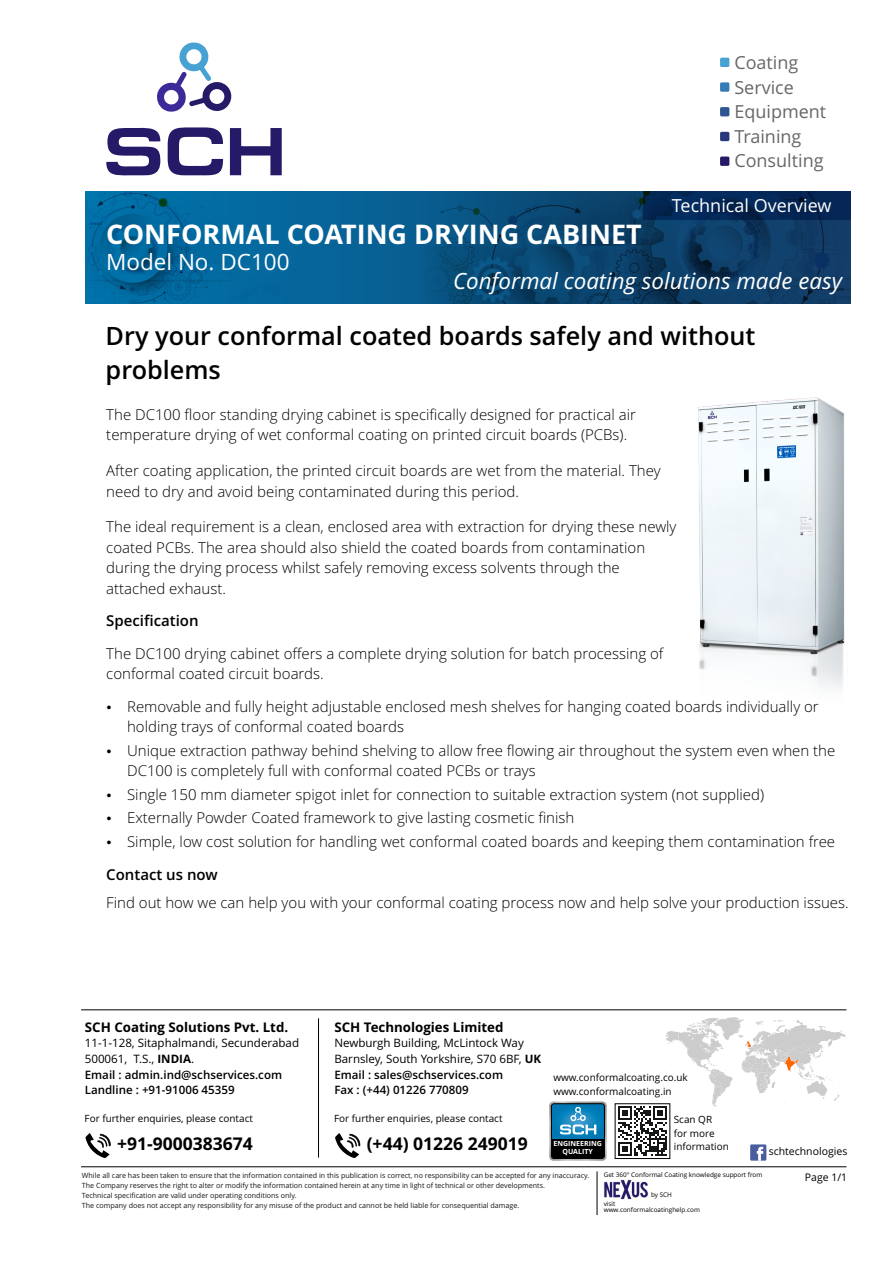
<style>
.page{position:relative;width:893px;height:1263px;background:#fff}
.page>*{position:absolute;margin:0;border:0;box-sizing:border-box;transform-origin:0 0}
.t1{font:700 27px "Open Sans";color:#fff}
.t2{font:600 25.2px/34.3px "Open Sans";color:#000}
.t3{font:22.5px "Open Sans";color:#fff}
.t4{font:italic 22.35px "Open Sans";color:#fff}
.t5{font:18px/24.5px "Open Sans";color:#676767}
.t6{font:18px "Open Sans";color:#fff}
.t7{font:700 17.55px "Open Sans";color:#000}
.t8{font:300 15px/20.4px "Open Sans";color:#000}
.t9{font:600 15px "Open Sans";color:#000}
.t10{font:700 13.35px "Open Sans";color:#000}
.t11{font:11.55px/15.8px "Open Sans";color:#000}
.t12{font:600 11.55px/15.8px "Open Sans";color:#000}
.t13{font:10.5px "Open Sans";color:#000}
.t14{font:9.9px/13.5px "Open Sans";color:#000}
.t15{font:7.2px/9.8px "Open Sans";color:#151616}
.t16{font:700 7.05px/7.6px "Open Sans";color:#fff;text-align:center}
.t17{font:6.45px/6.3px "Open Sans";color:#000}
.s1{font-weight:400}
.s2{font-weight:700}
.s3{font-weight:600}
</style>
<div class="page">
<div style="left:85px;top:191px;width:765px;height:113px;background:#066498"></div>
<img style="left:423px;top:191px;width:427px;height:113px">
<img style="left:85px;top:191px;width:159px;height:113px">
<div style="left:720px;top:58px;width:9px;height:9px;background:#47a2d3;border-radius:2px"></div>
<svg style="left:720px;top:82px;width:9px;height:10px"></svg>
<svg style="left:720px;top:107px;width:9px;height:9px"></svg>
<svg style="left:720px;top:132px;width:9px;height:9px"></svg>
<div style="left:720px;top:157px;width:9px;height:9px;background:#241a67;border-radius:2px"></div>
<svg style="left:643px;top:191px;width:207px;height:29px;background:#032654"></svg>
<hr style="left:81px;top:1166px;width:765px;height:1px;background:#000">
<svg style="left:604px;top:1179px;width:44px;height:21px"></svg>
<hr style="left:81px;top:1009px;width:765px;height:1px;background:#000">
<svg style="left:549px;top:1101px;width:58px;height:60px"></svg>
<div style="left:551px;top:1104px;width:53px;height:54px;background:#000;border-radius:3px"></div>
<div style="left:551px;top:1103px;width:54px;height:56px;border:1px solid #000;border-radius:3px"></div>
<svg style="left:551px;top:1104px;width:53px;height:34px;background:#2d8fbf"></svg>
<svg style="left:614px;top:1017px;width:232px;height:144px"></svg>
<hr style="left:597px;top:1171px;width:1px;height:44px;background:#000">
<svg style="left:85px;top:1133px;width:26px;height:25px"></svg>
<hr style="left:318px;top:1018px;width:1px;height:139px;background:#000">
<svg style="left:335px;top:1133px;width:25px;height:25px"></svg>
<svg style="left:230px;top:128px;width:52px;height:47px"></svg>
<svg style="left:106px;top:127px;width:54px;height:49px"></svg>
<svg style="left:157px;top:42px;width:75px;height:70px"></svg>
<svg style="left:168px;top:127px;width:55px;height:49px"></svg>
<img style="left:698px;top:397px;width:147px;height:292px">
<p class="t5" style="left:734px;top:52px;width:93px">Coating<br>Service<br>Equipment<br>Training<br>Consulting</p>
<p class="t6" style="left:672px;top:199px;width:161px">Technical Overview</p>
<h1 class="t1" style="left:106px;top:224px;width:537px">CONFORMAL COATING DRYING CABINET</h1>
<h3 class="t3" style="left:106px;top:253px;width:185px">Model No. DC100</h3>
<h3 class="t4" style="left:453px;top:272px;width:390px">Conformal coating solutions made easy</h3>
<h2 class="t2" style="left:106px;top:321px;width:651px">Dry your conformal coated boards safely and without problems</h2>
<p class="t8" style="left:106px;top:406px;width:531px">The DC100 floor standing drying cabinet is specifically designed for practical air temperature drying of wet conformal coating on printed circuit boards (PCBs).</p>
<p class="t8" style="left:106px;top:462px;width:556px">After coating application, the printed circuit boards are wet from the material. They need to dry and avoid being contaminated during this period.</p>
<p class="t8" style="left:106px;top:518px;width:572px">The ideal requirement is a clean, enclosed area with extraction for drying these newly coated PCBs. The area should also shield the coated boards from contamination during the drying process whilst safely removing excess solvents through the attached exhaust.</p>
<p class="t9" style="left:106px;top:615px;width:94px">Specification</p>
<p class="t8" style="left:106px;top:645px;width:559px">The DC100 drying cabinet offers a complete drying solution for batch processing of conformal coated circuit boards.</p>
<p class="t8" style="left:127px;top:698px;width:693px">Removable and fully height adjustable enclosed mesh shelves for hanging coated boards individually or holding trays of conformal coated boards</p>
<p class="t8" style="left:127px;top:742px;width:710px">Unique extraction pathway behind shelving to allow free flowing air throughout the system even when the<br>DC100 is completely full with conformal coated PCBs or trays</p>
<p class="t8" style="left:127px;top:784px;width:710px;line-height:23.5px">Single 150 mm diameter spigot inlet for connection to suitable extraction system (not supplied)<br>Externally Powder Coated framework to give lasting cosmetic finish<br>Simple, low cost solution for handling wet conformal coated boards and keeping them contamination free</p>
<p class="t9" style="left:106px;top:868px;width:113px">Contact us now</p>
<p class="t8" style="left:106px;top:894px;width:744px">Find out how we can help you with your conformal coating process now and help solve your production issues.</p>
<p class="t10" style="left:85px;top:1021px;width:205px">SCH Coating Solutions Pvt. Ltd.</p>
<p class="t12" style="left:85px;top:1036px;width:216px"><span class="s1">11-1-128, Sitaphalmandi, Secunderabad<br>500061, T.S.,</span> <span class="s2">INDIA</span><span class="s1">.<br></span>Email : admin.ind@schservices.com<br>Landline : +91-91006 45359</p>
<p class="t10" style="left:334px;top:1021px;width:171px">SCH Technologies Limited</p>
<p class="t11" style="left:334px;top:1036px;width:208px">Newburgh Building, McLintock Way<br>Barnsley, South Yorkshire, S70 6BF, <span class="s2">UK<br></span><span class="s3">Email : sales@schservices.com<br>Fax : (+44) 01226 770809</span></p>
<p class="t14" style="left:553px;top:1072px;width:136px">www.conformalcoating.co.uk www.conformalcoating.in</p>
<p class="t14" style="left:85px;top:1112px;width:170px">For further enquiries, please contact</p>
<p class="t7" style="left:117px;top:1136px;width:137px">+91-9000383674</p>
<p class="t14" style="left:334px;top:1112px;width:170px">For further enquiries, please contact</p>
<p class="t7" style="left:367px;top:1136px;width:163px">(+44) 01226 249019</p>
<p class="t16" style="left:553px;top:1140px;width:50px">ENGINEERING<br>QUALITY</p>
<p class="t14" style="left:674px;top:1114px;width:57px">Scan QR<br>for more information</p>
<p class="t13" style="left:769px;top:1147px;width:80px">schtechnologies</p>
<p class="t15" style="left:82px;top:1172px;width:509px">While all care has been taken to ensure that the information contained in this publication is correct, no responsibility can be accepted for any inaccuracy.<br>The Company reserves the right to alter or modify the information contained herein at any time in light of technical or other developments.<br>Technical specification are valid under operating conditions only.<br>The company does not accept any responsibility for any misuse of the product and cannot be held liable for consequential damage.</p>
<p class="t17" style="left:604px;top:1172px;width:160px">Get 360° Conformal Coating knowledge support from</p>
<p class="t17" style="left:651px;top:1192px;width:22px">by SCH</p>
<p class="t17" style="left:604px;top:1201px;width:98px">visit www.conformalcoatinghelp.com</p>
<p class="t13" style="left:805px;top:1173px;width:44px">Page 1/1</p>
</div>
